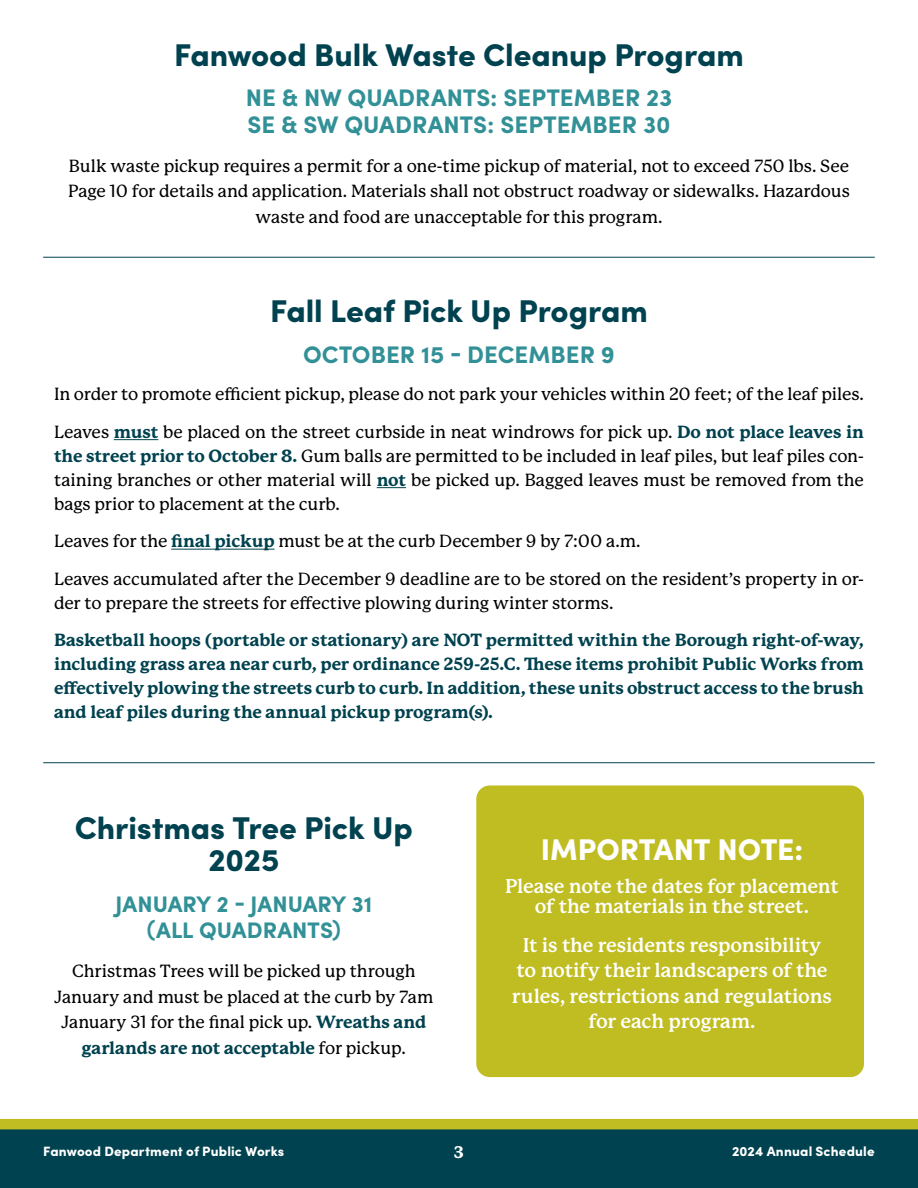
<style>
.page{position:relative;width:918px;height:1188px;background:#fff}
.page>*{position:absolute;margin:0;border:0;box-sizing:border-box;transform-origin:0 0}
.t1{font:900 31.5px/32.7px "Sofia Pro";color:#00424f;text-align:center}
.t2{font:900 30px "Sofia Pro";color:#fff}
.t3{font:700 24px/26.7px "Sofia Pro";color:#329097}
.t4{font:700 22.5px/26.7px "Sofia Pro";color:#329097;text-align:center}
.t5{font:700 19.5px/25.5px "P22 Mackinac Pro";letter-spacing:-.005em;color:#fff;text-align:center}
.t6{font:500 17.25px/25.5px "P Mackinac Pro";letter-spacing:-.005em;color:#000}
.t7{font:800 17.25px/24px "P22 Mackinac Pro";color:#00424f;text-align:justify}
.t8{font:800 16.5px "P22 Mackinac Pro";color:#fff}
.t9{font:900 13.5px "Sofia Pro";letter-spacing:.015em;color:#fff}
.s1{font-family:"P22 Mackinac Pro";font-weight:800;color:#00424f}
.s2{font-family:"P Mackinac Pro";font-weight:500;color:#000}
</style>
<div class="page">
<svg style="left:0;top:1119px;width:918px;height:69px;background:#1d5448"></svg>
<hr style="left:114px;top:439px;width:44px;height:1px;background:#00424f">
<svg style="left:377px;top:487px;width:29px;height:1px"></svg>
<hr style="left:171px;top:549px;width:104px;height:1px;background:#00424f">
<hr style="left:43px;top:257px;width:832px;height:1px;background:#00424f">
<hr style="left:43px;top:762px;width:832px;height:1px;background:#00424f">
<div style="left:476px;top:785px;width:388px;height:292px;background:#c0bd22;border-radius:14px"></div>
<h1 class="t1" style="left:174px;top:35px;width:571px">Fanwood Bulk Waste Cleanup Program</h1>
<h3 class="t3" style="left:246px;top:83px;width:428px">NE &amp; NW QUADRANTS: SEPTEMBER 23<br>SE &amp; SW QUADRANTS: SEPTEMBER 30</h3>
<p class="t6" style="left:68px;top:153px;width:783px;text-align:center">Bulk waste pickup requires a permit for a one-time pickup of material, not to exceed 750 lbs. See<br>Page 10 for details and application. Materials shall not obstruct roadway or sidewalks. Hazardous waste and food are unacceptable for this program.</p>
<h1 class="t1" style="left:270px;top:292px;width:379px">Fall Leaf Pick Up Program</h1>
<h3 class="t3" style="left:303px;top:339px;width:313px">OCTOBER 15 - DECEMBER 9</h3>
<p class="t6" style="left:54px;top:375px;width:812px;line-height:37.5px">In order to promote efficient pickup, please do not park your vehicles within 20 feet; of the leaf piles.<br>Leaves <span class="s1">must</span> be placed on the street curbside in neat windrows for pick up. <span class="s1">Do not place leaves in</span></p>
<p class="t6" style="left:54px;top:444px;width:812px;line-height:24px;text-align:justify"><span class="s1">the street prior to October 8.</span> Gum balls are permitted to be included in leaf piles, but leaf piles con&shy;taining branches or other material will <span class="s1">not</span> be picked up. Bagged leaves must be removed from the bags prior to placement at the curb.</p>
<p class="t6" style="left:54px;top:522px;width:812px;line-height:37.5px">Leaves for the <span class="s1">final pickup</span> must be at the curb December 9 by 7:00 a.m.<br>Leaves accumulated after the December 9 deadline are to be stored on the resident’s property in or-</p>
<p class="t6" style="left:54px;top:590px;width:561px">der to prepare the streets for effective plowing during winter storms.</p>
<p class="t7" style="left:54px;top:628px;width:812px">Basketball hoops (portable or stationary) are NOT permitted within the Borough right-of-way, including grass area near curb, per ordinance 259-25.C. These items prohibit Public Works from effectively plowing the streets curb to curb. In addition, these units obstruct access to the brush and leaf piles during the annual pickup program(s).</p>
<h1 class="t1" style="left:75px;top:808px;width:339px">Christmas Tree Pick Up<br>2025</h1>
<h3 class="t4" style="left:116px;top:889px;width:258px">JANUARY 2 - JANUARY 31 (ALL QUADRANTS)</h3>
<p class="t6" style="left:54px;top:959px;width:380px;text-align:center">Christmas Trees will be picked up through<br>January and must be placed at the curb by 7am<br>January 31 for the final pick up. <span class="s1">Wreaths and</span></p>
<p class="t7" style="left:82px;top:1036px;width:325px">garlands are not acceptable <span class="s2">for pickup.</span></p>
<h2 class="t2" style="left:541px;top:826px;width:264px">IMPORTANT NOTE:</h2>
<p class="t5" style="left:505px;top:877px;width:335px;line-height:19.5px">Please note the dates for placement of the materials in the street.</p>
<p class="t5" style="left:512px;top:933px;width:322px">It is the residents responsibility to notify their landscapers of the rules, restrictions and regulations for each program.</p>
<p class="t9" style="left:43px;top:1140px;width:243px">Fanwood Department of Public Works</p>
<p class="t8" style="left:454px;top:1143px;width:12px">3</p>
<p class="t9" style="left:732px;top:1140px;width:144px">2024 Annual Schedule</p>
</div>
